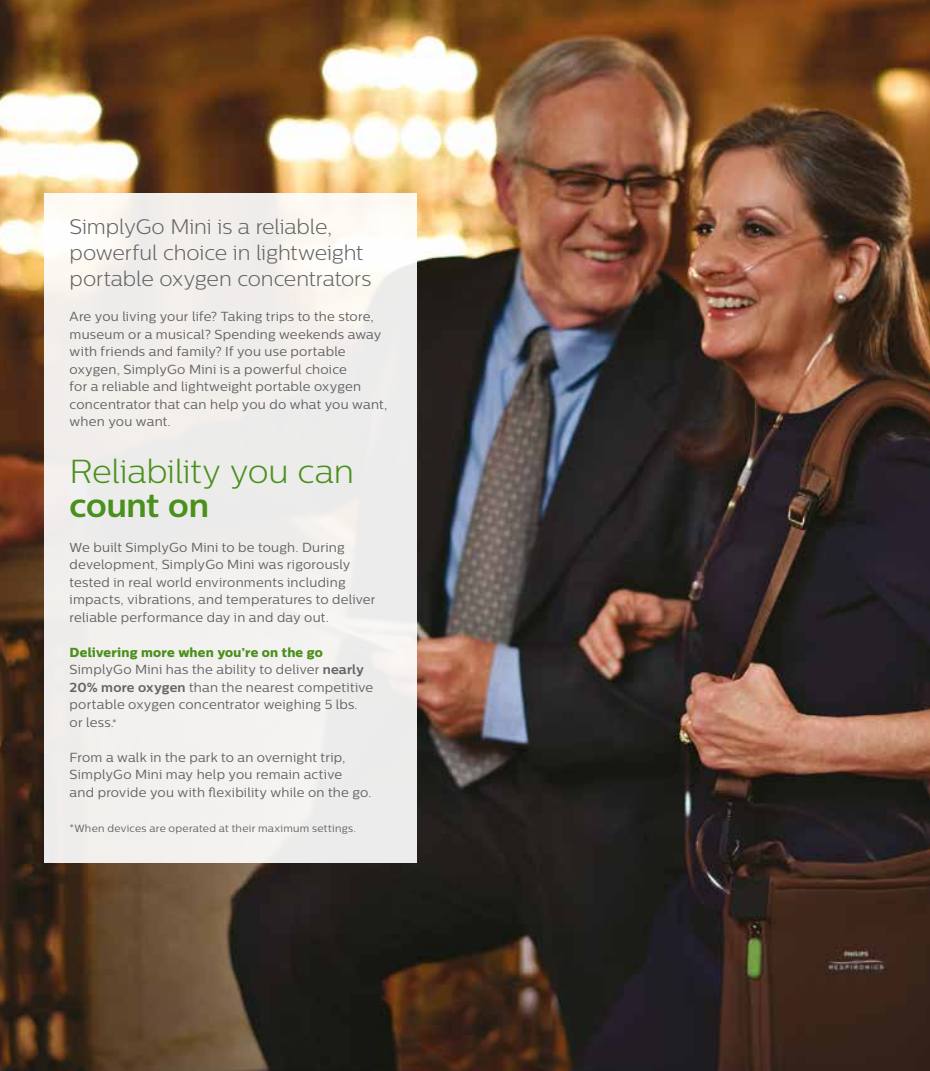
<style>
.page{position:relative;width:930px;height:1071px;background:#fff}
.page>*{position:absolute;margin:0;border:0;box-sizing:border-box;transform-origin:0 0}
.t1{font:300 33.25px "Centrale Sans";letter-spacing:-.01em;color:#4a901c}
.t2{font:700 33.25px "Centrale Sans";letter-spacing:-.005em;color:#4a901c}
.t3{font:300 21px/26.2px "Centrale Sans";letter-spacing:-.005em;color:#626364}
.t4{font:13.12px/17.5px "Centrale Sans";letter-spacing:.015em;color:#626364}
.t5{font:13.12px "Centrale Sans X Bold";letter-spacing:.015em;color:#4a901c}
.t6{font:10.5px "Centrale Sans";letter-spacing:.025em;color:#626364}
.s1{font-weight:700}
.s2{font-size:10.5px}
</style>
<div class="page">
<img style="left:0;top:0;width:929px;height:1071px">
<div style="left:44px;top:194px;width:373px;height:669px;background:#f2efec"></div>
<h2 class="t3" style="left:70px;top:213px;width:303px">SimplyGo Mini is a reliable, powerful choice in lightweight portable oxygen concentrators</h2>
<p class="t4" style="left:70px;top:308px;width:319px">Are you living your life? Taking trips to the store, museum or a musical? Spending weekends away with friends and family? If you use portable oxygen, SimplyGo Mini is a powerful choice<br>for a reliable and lightweight portable oxygen concentrator that can help you do what you want, when you want.</p>
<h1 class="t1" style="left:70px;top:453px;width:286px">Reliability you can</h1>
<h1 class="t2" style="left:70px;top:485px;width:141px">count on</h1>
<p class="t4" style="left:70px;top:538px;width:307px">We built SimplyGo Mini to be tough. During development, SimplyGo Mini was rigorously tested in real world environments including impacts, vibrations, and temperatures to deliver reliable performance day in and day out.</p>
<p class="t5" style="left:70px;top:644px;width:255px">Delivering more when you’re on the go</p>
<p class="t4" style="left:70px;top:661px;width:305px">SimplyGo Mini has the ability to deliver <span class="s1">nearly 20% more oxygen</span> than the nearest competitive portable oxygen concentrator weighing 5 lbs. or less.<span class="s2">*</span></p>
<p class="t4" style="left:70px;top:748px;width:303px">From a walk in the park to an overnight trip,<br>SimplyGo Mini may help you remain active<br>and provide you with flexibility while on the go.</p>
<p class="t6" style="left:70px;top:822px;width:288px">*When devices are operated at their maximum settings.</p>
</div>
